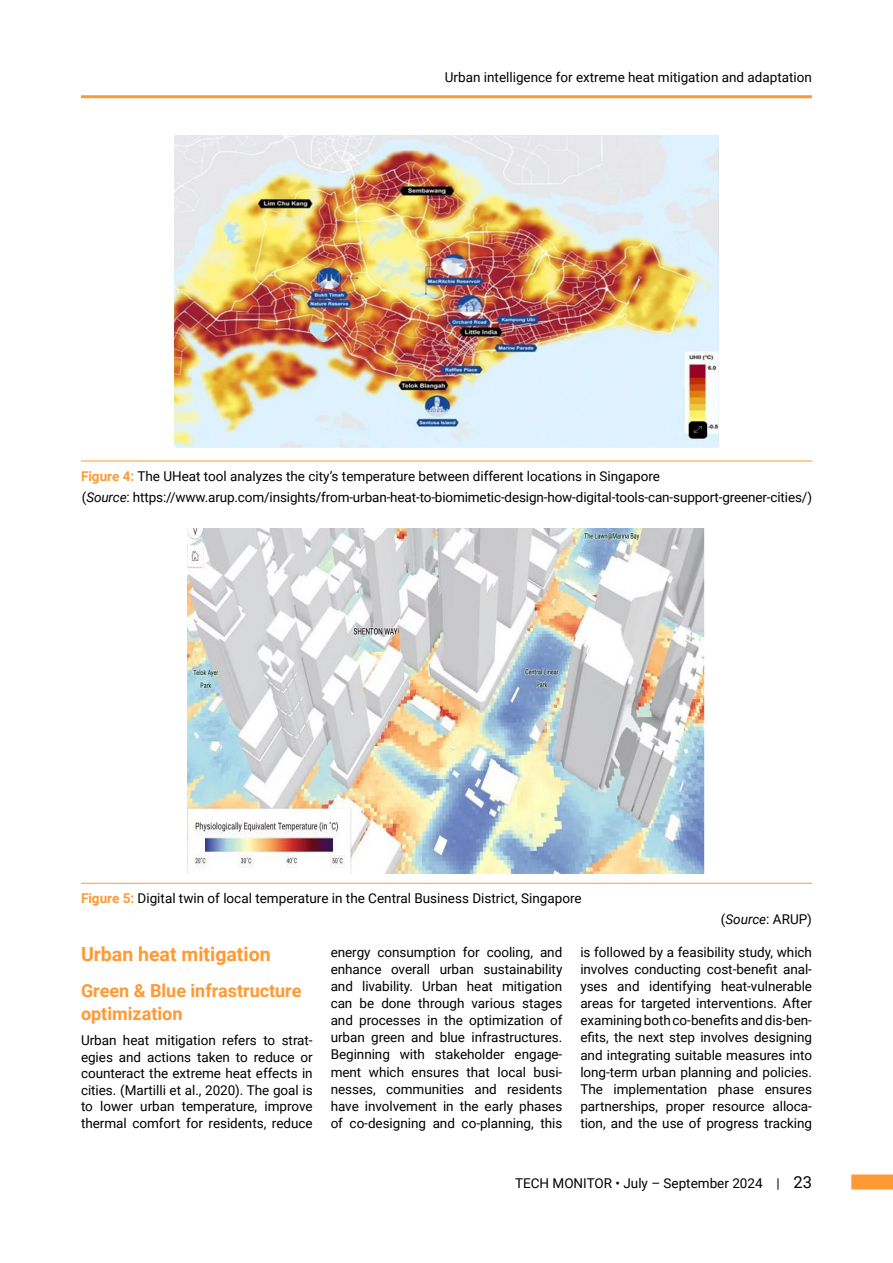
<style>
.page{position:relative;width:893px;height:1263px;background:#fff}
.page>*{position:absolute;margin:0;border:0;box-sizing:border-box;transform-origin:0 0}
.t1{font:700 19.5px "Roboto";color:#f93}
.t2{font:700 18px/22.5px "Roboto";color:#f93}
.t3{font:13.5px/17.1px "Roboto";letter-spacing:-.005em;color:#000;text-align:justify}
.s1{font-weight:700;color:#f93}
.s2{font-style:italic}
.s3{font-size:16.5px}
</style>
<div class="page">
<hr style="left:81px;top:95px;width:731px;height:3px;background:#f93">
<div style="left:851px;top:1174px;width:42px;height:15px;background:#f93"></div>
<hr style="left:81px;top:461px;width:731px;height:1px;background:#f93">
<img style="left:175px;top:135px;width:543px;height:313px">
<hr style="left:81px;top:883px;width:731px;height:1px;background:#f93">
<img style="left:188px;top:528px;width:517px;height:346px">
<p class="t3" style="left:445px;top:69px;width:369px">Urban intelligence for extreme heat mitigation and adaptation</p>
<p class="t3" style="left:81px;top:465px;width:732px;line-height:21px"><span class="s1">Figure 4:</span> The UHeat tool analyzes the city’s temperature between different locations in Singapore<br>(<span class="s2">Source</span>: https://www.arup.com/insights/from-urban-heat-to-biomimetic-design-how-digital-tools-can-support-greener-cities/)</p>
<p class="t3" style="left:81px;top:889px;width:502px"><span class="s1">Figure 5:</span> Digital twin of local temperature in the Central Business District, Singapore</p>
<p class="t3" style="left:721px;top:910px;width:93px">(<span class="s2">Source</span>: ARUP)</p>
<h1 class="t1" style="left:81px;top:941px;width:191px">Urban heat mitigation</h1>
<h2 class="t2" style="left:81px;top:979px;width:222px">Green &amp; Blue infrastructure optimization</h2>
<p class="t3" style="left:81px;top:1032px;width:233px;line-height:16.5px">Urban heat mitigation refers to strat&shy;egies and actions taken to reduce or counteract the extreme heat effects in cities. (Martilli et al., 2020). The goal is to lower urban temperature, improve thermal comfort for residents, reduce</p>
<p class="t3" style="left:331px;top:943px;width:233px">energy consumption for cooling, and enhance overall urban sustainability and livability. Urban heat mitigation can be done through various stages and processes in the optimization of urban green and blue infrastructures.<br>Beginning with stakeholder engage&shy;ment which ensures that local busi&shy;nesses, communities and residents have involvement in the early phases of co-designing and co-planning, this</p>
<p class="t3" style="left:580px;top:943px;width:233px">is followed by a feasibility study, which involves conducting cost-benefit anal&shy;yses and identifying heat-vulnerable areas for targeted interventions. After examining both co-benefits and dis-ben&shy;efits, the next step involves designing and integrating suitable measures into long-term urban planning and policies.<br>The implementation phase ensures partnerships, proper resource alloca&shy;tion, and the use of progress tracking</p>
<p class="t3" style="left:515px;top:1174px;width:298px">TECH MONITOR • July – September 2024 | <span class="s3">23</span></p>
</div>
